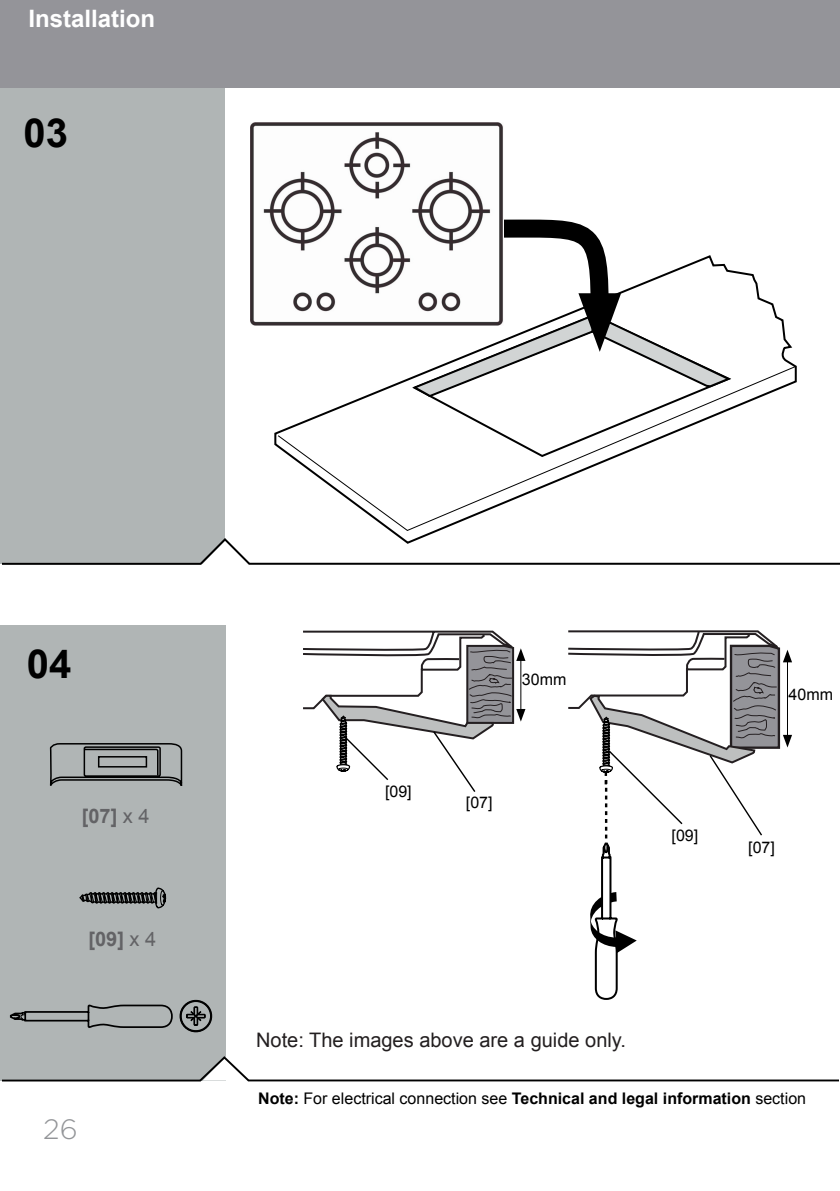
<style>
.page{position:relative;width:840px;height:1191px;background:#fff}
.page>*{position:absolute;margin:0;border:0;box-sizing:border-box;transform-origin:0 0}
.t1{font:700 40px "Arial";color:#000}
.t2{font:300 28px "Gotham";color:#939598}
.t3{font:700 24px "Arial";color:#fff}
.t4{font:20px "Arial";color:#231f20}
.t5{font:700 20px "Arial";color:#636366}
.t6{font:700 16px "Arial";color:#000}
.t7{font:16px "Arial";color:#000}
.s1{font-weight:400}
.s2{font-style:inherit}
</style>
<div class="page">
<div style="left:0;top:86px;width:224px;height:527px;background:#b0b5b5"></div>
<svg style="left:273px;top:270px;width:524px;height:266px"></svg>
<svg style="left:277px;top:365px;width:519px;height:166px"></svg>
<div style="left:0;top:614px;width:225px;height:469px;background:#b0b5b5"></div>
<div style="left:0;top:0;width:839px;height:87px;background:#949499"></div>
<svg style="left:49px;top:743px;width:134px;height:43px"></svg>
<svg style="left:79px;top:887px;width:88px;height:22px"></svg>
<svg style="left:412px;top:219px;width:321px;height:179px"></svg>
<svg style="left:179px;top:999px;width:33px;height:33px"></svg>
<svg style="left:9px;top:1004px;width:164px;height:24px"></svg>
<svg style="left:568px;top:630px;width:223px;height:370px"></svg>
<svg style="left:303px;top:630px;width:222px;height:162px"></svg>
<div style="left:0;top:1080px;width:839px;height:26px;background:#fff"></div>
<svg style="left:3px;top:1054px;width:836px;height:28px"></svg>
<img style="left:250px;top:122px;width:253px;height:203px">
<div style="left:1px;top:564px;width:838px;height:61px;background:#fff"></div>
<svg style="left:2px;top:536px;width:837px;height:29px"></svg>
<h3 class="t3" style="left:28px;top:2px;width:128px">Installation</h3>
<h1 class="t1" style="left:24px;top:106px;width:46px">03</h1>
<h1 class="t1" style="left:27px;top:637px;width:46px">04</h1>
<p class="t5" style="left:82px;top:803px;width:69px">[07] <span class="s1">x 4</span></p>
<p class="t5" style="left:88px;top:926px;width:69px">[<span class="s2">09</span>] <span class="s1">x 4</span></p>
<h2 class="t2" style="left:43px;top:1114px;width:36px">26</h2>
<p class="t7" style="left:385px;top:780px;width:28px">[<span class="s2">09</span>]</p>
<p class="t7" style="left:521px;top:668px;width:46px">30mm</p>
<p class="t7" style="left:465px;top:792px;width:28px">[07]</p>
<p class="t7" style="left:788px;top:683px;width:46px">40mm</p>
<p class="t7" style="left:671px;top:825px;width:28px">[<span class="s2">09</span>]</p>
<p class="t7" style="left:747px;top:836px;width:28px">[07]</p>
<p class="t4" style="left:256px;top:1027px;width:371px">Note: The images above are a guide only.</p>
<p class="t6" style="left:258px;top:1087px;width:549px">Note: <span class="s1">For electrical connection see</span> Technical and legal information <span class="s1">section</span></p>
</div>
